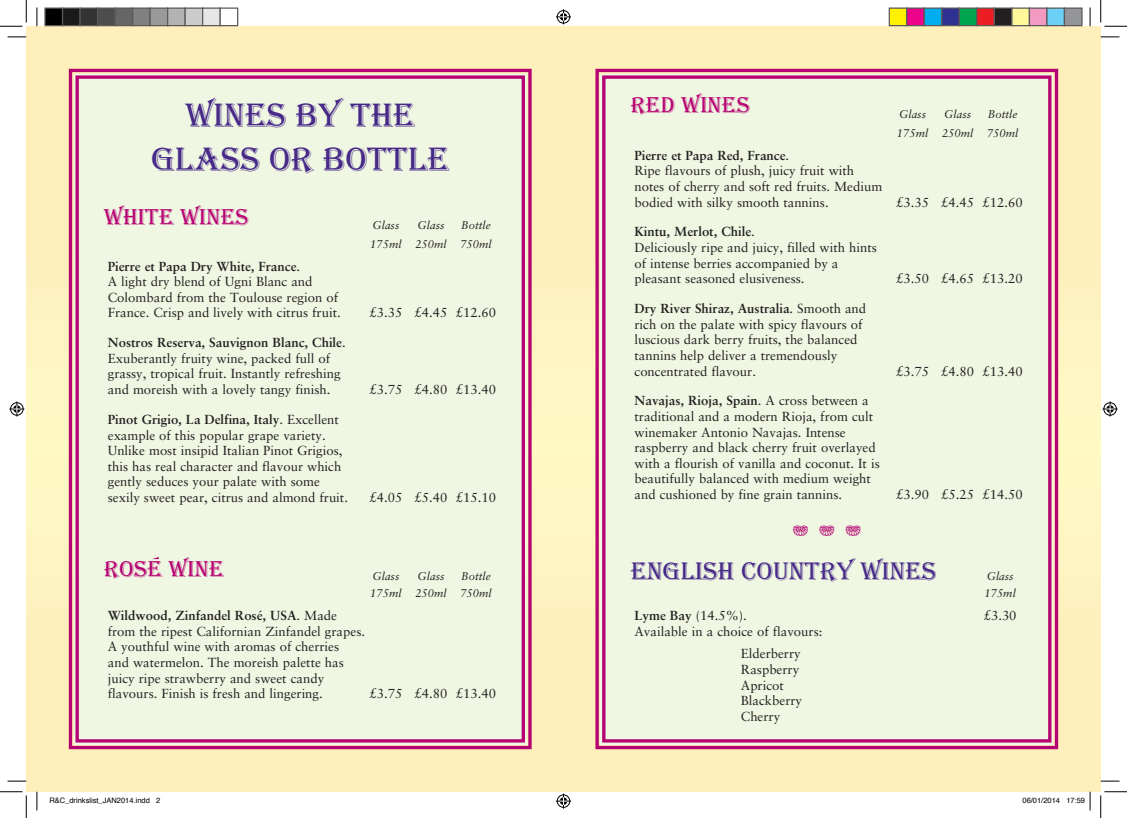
<style>
.page{position:relative;width:1127px;height:818px;background:#fff}
.page>*{position:absolute;margin:0;border:0;box-sizing:border-box;transform-origin:0 0}
.t1{font:35px/44px "Algerian D";color:#472988;text-align:center}
.t2{font:26.25px "Algerian D";color:#472988}
.t3{font:23.75px "Algerian D";color:#b60172}
.t4{font:13.12px/15.6px "Sabon";color:#231f20}
.t5{font:italic 11.25px/18.5px "Sabon";color:#231f20;text-align:right}
.t6{font:7.5px "Helvetica";color:#000}
.s1{font-weight:700}
</style>
<div class="page">
<div style="left:26px;top:257px;width:1074px;height:386px;background:#fef5c2"></div>
<div style="left:26px;top:643px;width:1074px;height:149px;background:#feefbb"></div>
<div style="left:26px;top:26px;width:1074px;height:231px;background:#feefbb"></div>
<div style="left:68px;top:68px;width:464px;height:682px;background:#eff6e2"></div>
<div style="left:75px;top:75px;width:450px;height:667px;border:3px solid #b60172"></div>
<div style="left:595px;top:68px;width:464px;height:682px;background:#eff6e2"></div>
<div style="left:602px;top:75px;width:449px;height:667px;border:3px solid #b60172"></div>
<svg style="left:152px;top:557px;width:7px;height:2px"></svg>
<svg style="left:8px;top:36px;width:18px;height:2px"></svg>
<svg style="left:1100px;top:36px;width:19px;height:2px"></svg>
<svg style="left:8px;top:780px;width:18px;height:2px"></svg>
<svg style="left:1100px;top:780px;width:19px;height:2px"></svg>
<svg style="left:36px;top:7px;width:2px;height:19px"></svg>
<svg style="left:36px;top:792px;width:2px;height:18px"></svg>
<svg style="left:1089px;top:7px;width:1px;height:19px"></svg>
<svg style="left:0;top:0;width:27px;height:27px"></svg>
<svg style="left:0;top:791px;width:27px;height:27px"></svg>
<svg style="left:1100px;top:0;width:26px;height:27px"></svg>
<svg style="left:1100px;top:791px;width:26px;height:27px"></svg>
<svg style="left:556px;top:9px;width:15px;height:15px"></svg>
<svg style="left:556px;top:793px;width:15px;height:15px"></svg>
<svg style="left:9px;top:401px;width:15px;height:15px"></svg>
<svg style="left:1102px;top:401px;width:15px;height:15px"></svg>
<div style="left:45px;top:8px;width:18px;height:18px;background:#000"></div>
<div style="left:44px;top:7px;width:19px;height:19px;border:1px solid #595959"></div>
<div style="left:63px;top:8px;width:17px;height:18px;background:#1a1a1a"></div>
<div style="left:62px;top:7px;width:19px;height:19px;border:1px solid #595959"></div>
<div style="left:80px;top:8px;width:18px;height:18px;background:#333"></div>
<div style="left:79px;top:7px;width:19px;height:19px;border:1px solid #595959"></div>
<div style="left:98px;top:8px;width:17px;height:18px;background:#4d4d4d"></div>
<div style="left:97px;top:7px;width:19px;height:19px;border:1px solid #595959"></div>
<div style="left:115px;top:8px;width:18px;height:18px;background:#666"></div>
<div style="left:114px;top:7px;width:19px;height:19px;border:1px solid #595959"></div>
<div style="left:133px;top:8px;width:17px;height:18px;background:#808080"></div>
<div style="left:132px;top:7px;width:19px;height:19px;border:1px solid #595959"></div>
<div style="left:150px;top:8px;width:18px;height:18px;background:#999"></div>
<div style="left:149px;top:7px;width:19px;height:19px;border:1px solid #595959"></div>
<div style="left:168px;top:8px;width:17px;height:18px;background:#b3b3b3"></div>
<div style="left:167px;top:7px;width:19px;height:19px;border:1px solid #595959"></div>
<div style="left:185px;top:8px;width:18px;height:18px;background:#ccc"></div>
<div style="left:184px;top:7px;width:19px;height:19px;border:1px solid #595959"></div>
<div style="left:203px;top:8px;width:17px;height:18px;background:#e6e6e6"></div>
<div style="left:202px;top:7px;width:19px;height:19px;border:1px solid #595959"></div>
<div style="left:219px;top:7px;width:19px;height:19px;border:1px solid #595959"></div>
<div style="left:889px;top:8px;width:17px;height:18px;background:#fff101"></div>
<div style="left:888px;top:7px;width:19px;height:19px;border:1px solid #595959"></div>
<div style="left:906px;top:8px;width:18px;height:18px;background:#ed028c"></div>
<div style="left:905px;top:7px;width:19px;height:19px;border:1px solid #595959"></div>
<div style="left:924px;top:8px;width:17px;height:18px;background:#00aeef"></div>
<div style="left:923px;top:7px;width:19px;height:19px;border:1px solid #595959"></div>
<div style="left:941px;top:8px;width:18px;height:18px;background:#2e3092"></div>
<div style="left:940px;top:7px;width:19px;height:19px;border:1px solid #595959"></div>
<div style="left:959px;top:8px;width:17px;height:18px;background:#00a54f"></div>
<div style="left:958px;top:7px;width:19px;height:19px;border:1px solid #595959"></div>
<div style="left:976px;top:8px;width:18px;height:18px;background:#ee1d23"></div>
<div style="left:975px;top:7px;width:19px;height:19px;border:1px solid #595959"></div>
<div style="left:994px;top:8px;width:17px;height:18px;background:#231f20"></div>
<div style="left:993px;top:7px;width:19px;height:19px;border:1px solid #595959"></div>
<div style="left:1011px;top:8px;width:18px;height:18px;background:#fff79a"></div>
<div style="left:1010px;top:7px;width:19px;height:19px;border:1px solid #595959"></div>
<div style="left:1029px;top:8px;width:17px;height:18px;background:#f499c2"></div>
<div style="left:1028px;top:7px;width:19px;height:19px;border:1px solid #595959"></div>
<div style="left:1046px;top:8px;width:18px;height:18px;background:#6bcff6"></div>
<div style="left:1045px;top:7px;width:19px;height:19px;border:1px solid #595959"></div>
<div style="left:1064px;top:8px;width:17px;height:18px;background:#939598"></div>
<div style="left:1063px;top:7px;width:19px;height:19px;border:1px solid #595959"></div>
<svg style="left:1089px;top:792px;width:1px;height:18px"></svg>
<svg style="left:793px;top:526px;width:67px;height:11px"></svg>
<h1 class="t1" style="left:151px;top:94px;width:299px">WINES BY THE<br>GLASS OR BOTTLE</h1>
<h3 class="t3" style="left:104px;top:204px;width:146px">WHITE WINES</h3>
<p class="t5" style="left:370px;top:216px;width:123px">Bottle<br>175ml 250ml 750ml</p>
<p class="t5" style="left:372px;top:216px;width:28px">Glass</p>
<p class="t5" style="left:417px;top:216px;width:28px">Glass</p>
<p class="t4" style="left:108px;top:258px;width:234px"><span class="s1">Pierre et Papa Dry White, France</span>.<br>A light dry blend of Ugni Blanc and Colombard from the Toulouse region of France. Crisp and lively with citrus fruit.</p>
<p class="t4" style="left:108px;top:335px;width:239px"><span class="s1">Nostros Reserva, Sauvignon Blanc, Chile</span>.<br>Exuberantly fruity wine, packed full of grassy, tropical fruit. Instantly refreshing and moreish with a lovely tangy finish.</p>
<p class="t4" style="left:108px;top:411px;width:241px"><span class="s1">Pinot Grigio, La Delfina, Italy</span>. Excellent example of this popular grape variety.<br>Unlike most insipid Italian Pinot Grigios, this has real character and flavour which gently seduces your palate with some sexily sweet pear, citrus and almond fruit.</p>
<h3 class="t3" style="left:104px;top:556px;width:121px">ROSE WINE</h3>
<p class="t4" style="left:369px;top:305px;width:128px">£3.35 £4.45 £12.60</p>
<p class="t4" style="left:369px;top:382px;width:128px">£3.75 £4.80 £13.40</p>
<p class="t4" style="left:369px;top:489px;width:128px">£4.05 £5.40 £15.10</p>
<p class="t5" style="left:370px;top:567px;width:123px;line-height:17.8px">Bottle<br>175ml 250ml 750ml</p>
<p class="t5" style="left:372px;top:566px;width:28px">Glass</p>
<p class="t5" style="left:417px;top:566px;width:28px">Glass</p>
<p class="t4" style="left:108px;top:607px;width:259px"><span class="s1">Wildwood, Zinfandel Rosé, USA</span>. Made from the ripest Californian Zinfandel grapes.<br>A youthful wine with aromas of cherries<br>and watermelon. The moreish palette has juicy ripe strawberry and sweet candy flavours. Finish is fresh and lingering.</p>
<p class="t4" style="left:369px;top:686px;width:128px">£3.75 £4.80 £13.40</p>
<h3 class="t3" style="left:630px;top:92px;width:120px">RED WINES</h3>
<p class="t4" style="left:634px;top:147px;width:249px"><span class="s1">Pierre et Papa Red, France</span>.<br>Ripe flavours of plush, juicy fruit with notes of cherry and soft red fruits. Medium bodied with silky smooth tannins.</p>
<p class="t4" style="left:634px;top:224px;width:244px"><span class="s1">Kintu, Merlot, Chile</span>.<br>Deliciously ripe and juicy, filled with hints of intense berries accompanied by a pleasant seasoned elusiveness.</p>
<p class="t4" style="left:634px;top:301px;width:233px"><span class="s1">Dry River Shiraz, Australia</span>. Smooth and rich on the palate with spicy flavours of luscious dark berry fruits, the balanced tannins help deliver a tremendously concentrated flavour.</p>
<p class="t4" style="left:634px;top:393px;width:247px"><span class="s1">Navajas, Rioja, Spain</span>. A cross between a traditional and a modern Rioja, from cult winemaker Antonio Navajas. Intense raspberry and black cherry fruit overlayed with a flourish of vanilla and coconut. It is beautifully balanced with medium weight and cushioned by fine grain tannins.</p>
<p class="t5" style="left:896px;top:105px;width:123px">Bottle<br>175ml 250ml 750ml</p>
<p class="t5" style="left:898px;top:105px;width:28px">Glass</p>
<p class="t5" style="left:943px;top:105px;width:28px">Glass</p>
<p class="t4" style="left:895px;top:194px;width:128px">£3.35 £4.45 £12.60</p>
<p class="t4" style="left:895px;top:271px;width:128px">£3.50 £4.65 £13.20</p>
<p class="t4" style="left:896px;top:363px;width:128px">£3.75 £4.80 £13.40</p>
<p class="t4" style="left:896px;top:486px;width:128px">£3.90 £5.25 £14.50</p>
<h2 class="t2" style="left:630px;top:556px;width:307px">ENGLISH COUNTRY WINES</h2>
<p class="t5" style="left:984px;top:567px;width:33px;line-height:17.8px;text-align:left">Glass<br>175ml</p>
<p class="t4" style="left:634px;top:607px;width:114px"><span class="s1">Lyme Bay</span> (14.5%).</p>
<p class="t4" style="left:983px;top:607px;width:34px">£3.30</p>
<p class="t4" style="left:740px;top:620px;width:83px;line-height:22.8px;text-indent:-106px">Available in a choice of flavours:<br>Elderberry</p>
<p class="t4" style="left:740px;top:661px;width:63px">Raspberry<br>Apricot<br>Blackberry<br>Cherry</p>
<p class="t6" style="left:49px;top:794px;width:112px">R&amp;C_drinkslist_JAN2014.indd 2</p>
<p class="t6" style="left:1022px;top:794px;width:64px">06/01/2014 17:59</p>
</div>
